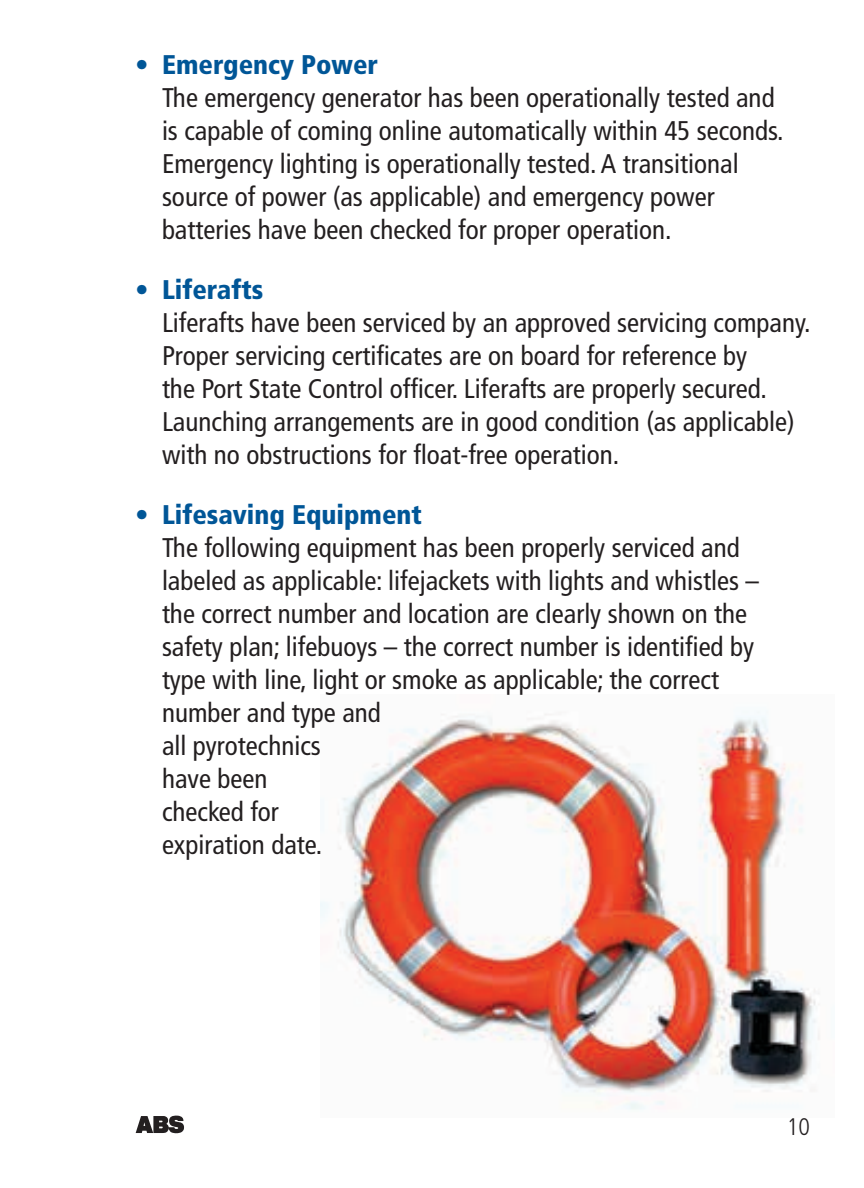
<style>
.page{position:relative;width:864px;height:1188px;background:#fff}
.page>*{position:absolute;margin:0;border:0;box-sizing:border-box;transform-origin:0 0}
.t1{font:condensed 27px/33px "Frutiger";color:#231f20}
.t2{font:900 condensed 27px "Frutiger";color:#005697}
.t3{font:300 condensed 24px "Frutiger";color:#231f20}
</style>
<div class="page">
<svg style="left:136px;top:1116px;width:48px;height:18px"></svg>
<img style="left:320px;top:711px;width:500px;height:399px">
<p class="t2" style="left:135px;top:49px;width:245px">• Emergency Power</p>
<p class="t1" style="left:162px;top:82px;width:623px">The emergency generator has been operationally tested and is capable of coming online automatically within 45 seconds.<br>Emergency lighting is operationally tested. A transitional source of power (as applicable) and emergency power batteries have been checked for proper operation.</p>
<p class="t2" style="left:135px;top:274px;width:130px">• Liferafts</p>
<p class="t1" style="left:162px;top:307px;width:650px">Liferafts have been serviced by an approved servicing company.<br>Proper servicing certificates are on board for reference by<br>the Port State Control officer. Liferafts are properly secured.<br>Launching arrangements are in good condition (as applicable) with no obstructions for float-free operation.</p>
<p class="t2" style="left:135px;top:499px;width:289px">• Lifesaving Equipment</p>
<p class="t1" style="left:162px;top:532px;width:599px">The following equipment has been properly serviced and labeled as applicable: lifejackets with lights and whistles – the correct number and location are clearly shown on the safety plan; lifebuoys – the correct number is identified by type with line, light or smoke as applicable; the correct number and type and<br>all pyrotechnics<br>have been<br>checked for<br>expiration date.</p>
<p class="t3" style="left:787px;top:1113px;width:25px">10</p>
</div>
